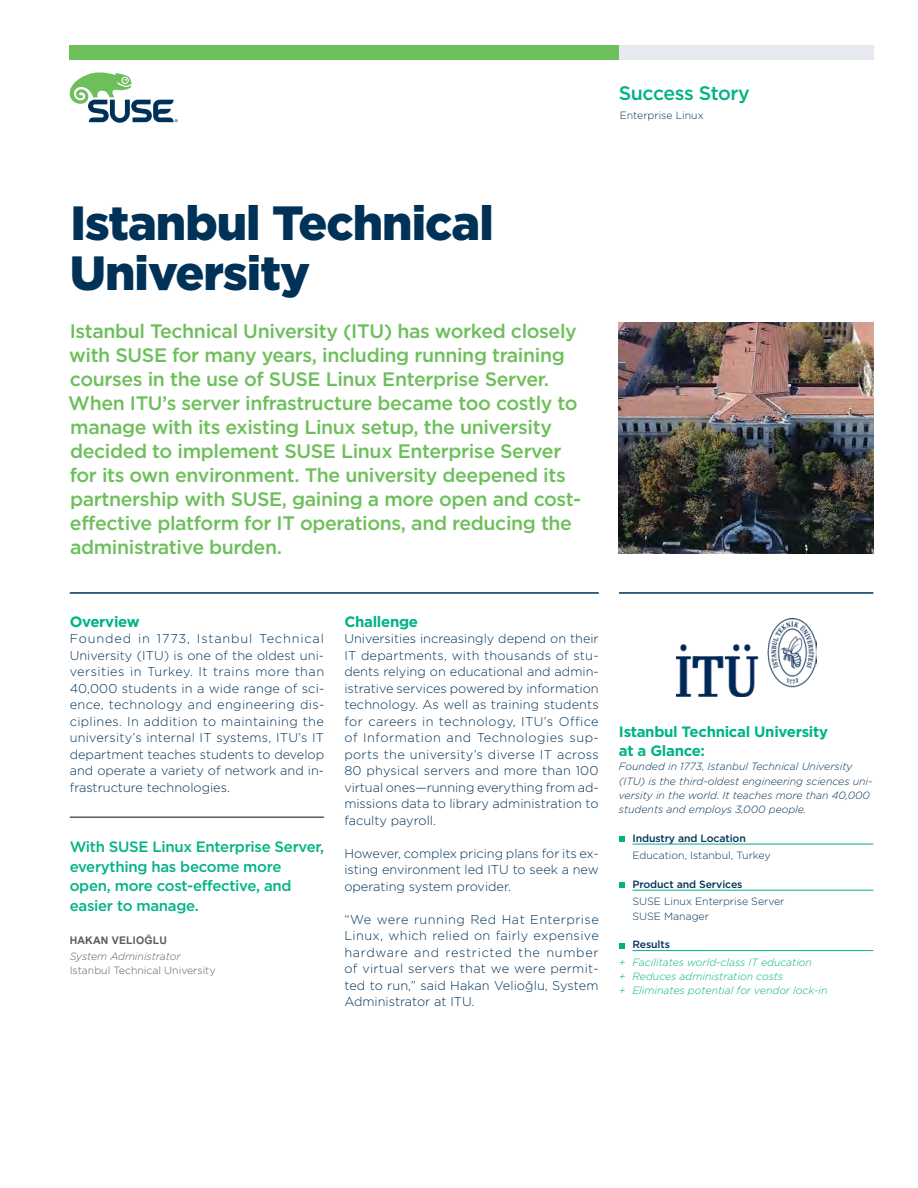
<style>
.page{position:relative;width:918px;height:1188px;background:#fff}
.page>*{position:absolute;margin:0;border:0;box-sizing:border-box;transform-origin:0 0}
.t1{font:900 48px/49.5px "Gotham";letter-spacing:-.02em;color:#003258}
.t2{font:500 19.5px/24px "Gotham";letter-spacing:-.02em;color:#6cbf5a}
.t3{font:500 19.5px "Gotham";letter-spacing:-.02em;color:#00b385}
.t4{font:500 15px/19.5px "Gotham";letter-spacing:-.02em;color:#00b385}
.t5{font:700 15px/19.5px "Gotham";letter-spacing:-.02em;color:#00b385}
.t6{font:300 12.75px/16.5px "Gotham";color:#003258;text-align:justify}
.t7{font:italic 300 10.5px/14.2px "Gotham";color:#003258}
.t8{font:italic 300 10.5px/14.2px "Gotham";color:#00b385}
.t9{font:300 10.5px/14.2px "Gotham";color:#003258}
.t10{font:500 10.5px "Gotham";letter-spacing:-.01em;color:#003258}
.t11{font:300 10.5px "Gotham";color:#5d5d60}
.t12{font:italic 300 10.5px "Gotham";letter-spacing:-.01em;color:#5d5d60}
.t13{font:700 10.5px "Arial";letter-spacing:.02em;color:#5d5d60}
</style>
<div class="page">
<hr style="left:70px;top:592px;width:529px;height:2px;background:#003258">
<hr style="left:619px;top:592px;width:254px;height:2px;background:#003258">
<img style="left:619px;top:323px;width:254px;height:231px">
<hr style="left:632px;top:844px;width:241px;height:1px;background:#00b385">
<hr style="left:632px;top:890px;width:241px;height:1px;background:#00b385">
<hr style="left:632px;top:950px;width:241px;height:1px;background:#00b385">
<svg style="left:619px;top:837px;width:5px;height:5px"></svg>
<svg style="left:619px;top:883px;width:5px;height:5px"></svg>
<svg style="left:619px;top:943px;width:5px;height:5px"></svg>
<div style="left:619px;top:45px;width:254px;height:14px;background:#e6e9ef"></div>
<div style="left:70px;top:45px;width:549px;height:14px;background:#6cbf5a"></div>
<svg style="left:69px;top:72px;width:109px;height:51px"></svg>
<hr style="left:70px;top:816px;width:254px;height:2px;background:#5d5d60">
<img style="left:676px;top:618px;width:140px;height:79px">
<h2 class="t3" style="left:619px;top:82px;width:133px">Success Story</h2>
<p class="t9" style="left:620px;top:108px;width:86px">Enterprise Linux</p>
<h1 class="t1" style="left:70px;top:197px;width:426px">Istanbul Technical<br>University</h1>
<p class="t2" style="left:68px;top:318px;width:514px">Istanbul Technical University (ITU) has worked closely with SUSE for many years, including running training courses in the use of SUSE Linux Enterprise Server.<br>When ITU’s server infrastructure became too costly to manage with its existing Linux setup, the university decided to implement SUSE Linux Enterprise Server for its own environment. The university deepened its partnership with SUSE, gaining a more open and cost&shy;effective platform for IT operations, and reducing the administrative burden.</p>
<p class="t5" style="left:70px;top:611px;width:71px">Overview</p>
<p class="t6" style="left:70px;top:630px;width:256px">Founded in 1773, Istanbul Technical University (ITU) is one of the oldest uni&shy;versities in Turkey. It trains more than 40,000 students in a wide range of sci&shy;ence, technology and engineering dis&shy;ciplines. In addition to maintaining the university’s internal IT systems, ITU’s IT department teaches students to develop and operate a variety of network and in&shy;frastructure technologies.</p>
<p class="t4" style="left:70px;top:837px;width:256px">With SUSE Linux Enterprise Server, everything has become more open, more cost-effective, and easier to manage.</p>
<p class="t13" style="left:70px;top:933px;width:99px">HAKAN VELIOĞLU</p>
<p class="t12" style="left:70px;top:951px;width:112px">System Administrator</p>
<p class="t11" style="left:70px;top:964px;width:147px">Istanbul Technical University</p>
<p class="t5" style="left:344px;top:611px;width:75px">Challenge</p>
<p class="t6" style="left:344px;top:630px;width:256px">Universities increasingly depend on their IT departments, with thousands of stu&shy;dents relying on educational and admin&shy;istrative services powered by information technology. As well as training students for careers in technology, ITU’s Office of Information and Technologies sup&shy;ports the university’s diverse IT across 80 physical servers and more than 100 virtual ones—running everything from ad&shy;missions data to library administration to faculty payroll.</p>
<p class="t6" style="left:344px;top:845px;width:256px">However, complex pricing plans for its ex&shy;isting environment led ITU to seek a new operating system provider.</p>
<p class="t6" style="left:344px;top:911px;width:256px">“We were running Red Hat Enterprise Linux, which relied on fairly expensive hardware and restricted the number of virtual servers that we were permit&shy;ted to run,” said Hakan Velioğlu, System Administrator at ITU.</p>
<p class="t5" style="left:619px;top:721px;width:211px">Istanbul Technical University at a Glance:</p>
<p class="t7" style="left:619px;top:760px;width:255px">Founded in 1773, Istanbul Technical University (ITU) is the third-oldest engineering sciences uni&shy;versity in the world. It teaches more than 40,000 students and employs 3,000 people.</p>
<p class="t10" style="left:632px;top:832px;width:115px">Industry and Location</p>
<p class="t9" style="left:632px;top:848px;width:140px">Education, Istanbul, Turkey</p>
<p class="t10" style="left:632px;top:878px;width:111px">Product and Services</p>
<p class="t9" style="left:632px;top:894px;width:153px">SUSE Linux Enterprise Server<br>SUSE Manager</p>
<p class="t10" style="left:632px;top:939px;width:39px">Results</p>
<p class="t8" style="left:619px;top:955px;width:210px">+ Facilitates world-class IT education<br>+ Reduces administration costs<br>+ Eliminates potential for vendor lock-in</p>
</div>
